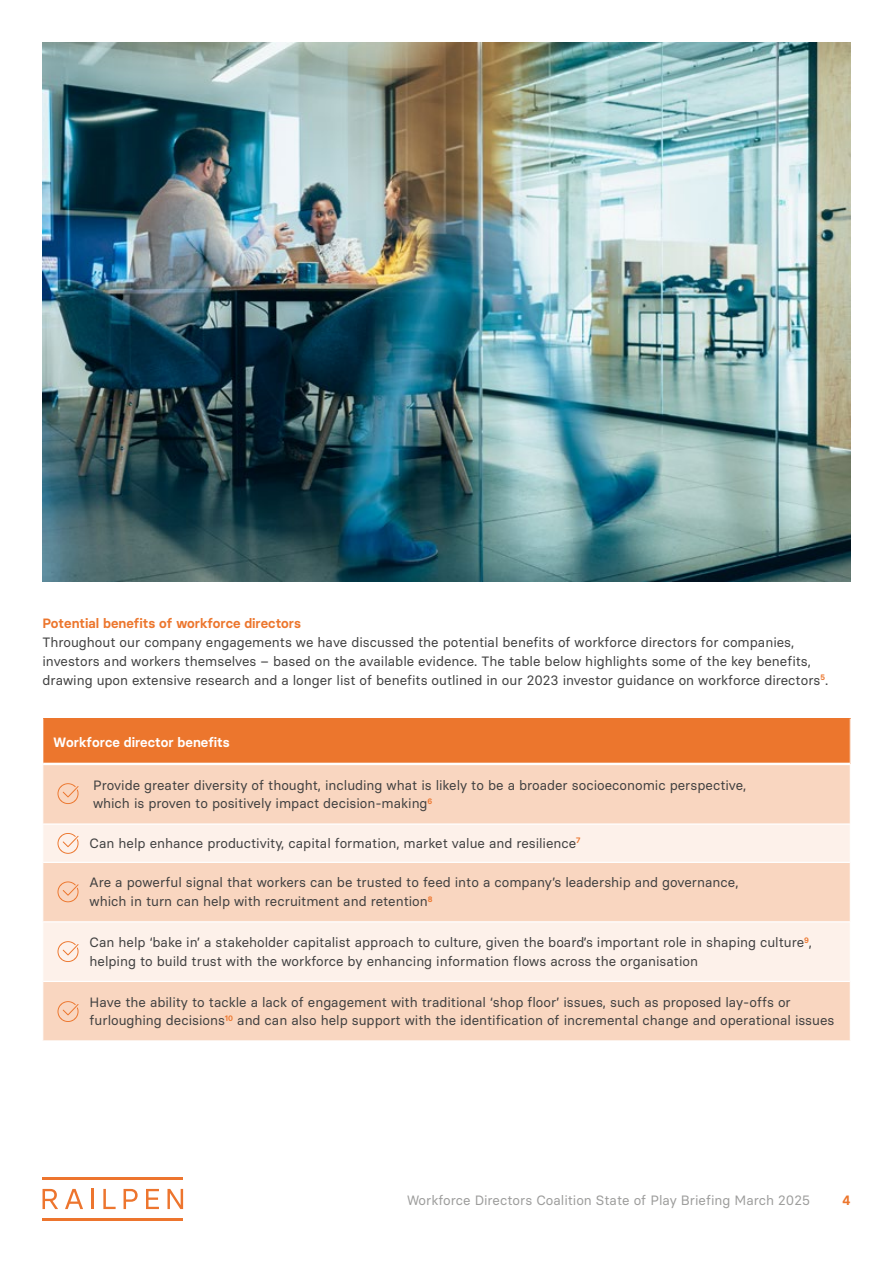
<style>
.page{position:relative;width:893px;height:1263px;background:#fff}
.page>*{position:absolute;margin:0;border:0;box-sizing:border-box;transform-origin:0 0}
.t1{font:13.5px/18.8px "Basier Square";color:#404040}
.t2{font:13.5px "Basier Square";color:#9d9d9c}
.t3{font:600 13.5px "Basier Square";color:#ec762d}
.t4{font:600 13.5px "Basier Square";color:#fff}
</style>
<div class="page">
<svg style="left:43px;top:1189px;width:15px;height:20px"></svg>
<svg style="left:65px;top:1189px;width:18px;height:20px"></svg>
<hr style="left:91px;top:1189px;width:3px;height:20px;background:#ed752e">
<svg style="left:103px;top:1189px;width:13px;height:20px"></svg>
<svg style="left:124px;top:1189px;width:14px;height:20px"></svg>
<hr style="left:43px;top:1218px;width:140px;height:2px;background:#ed752e">
<hr style="left:43px;top:1177px;width:140px;height:3px;background:#ed752e">
<svg style="left:146px;top:1189px;width:13px;height:20px"></svg>
<svg style="left:167px;top:1189px;width:16px;height:20px"></svg>
<div style="left:43px;top:718px;width:807px;height:46px;background:#ec762d"></div>
<div style="left:44px;top:765px;width:806px;height:275px;background:#f9d6c0"></div>
<svg style="left:44px;top:825px;width:806px;height:156px;background:#fbe6da"></svg>
<hr style="left:43px;top:718px;width:1px;height:46px;background:#fff">
<hr style="left:43px;top:763px;width:807px;height:2px;background:#fff">
<hr style="left:43px;top:862px;width:807px;height:1px;background:#fff">
<hr style="left:43px;top:921px;width:807px;height:1px;background:#fff">
<hr style="left:43px;top:981px;width:807px;height:1px;background:#fff">
<hr style="left:43px;top:823px;width:807px;height:2px;background:#fff">
<svg style="left:58px;top:783px;width:21px;height:21px"></svg>
<svg style="left:58px;top:833px;width:21px;height:21px"></svg>
<svg style="left:58px;top:881px;width:21px;height:21px"></svg>
<svg style="left:58px;top:941px;width:21px;height:21px"></svg>
<svg style="left:58px;top:1001px;width:21px;height:21px"></svg>
<img style="left:43px;top:43px;width:807px;height:538px">
<p class="t3" style="left:43px;top:615px;width:260px">Potential benefits of workforce directors</p>
<p class="t1" style="left:43px;top:633px;width:787px">Throughout our company engagements we have discussed the potential benefits of workforce directors for companies, investors and workers themselves – based on the available evidence. The table below highlights some of the key benefits, drawing upon extensive research and a longer list of benefits outlined in our 2023 investor guidance on workforce directors<sup>5</sup>.</p>
<p class="t4" style="left:54px;top:734px;width:178px">Workforce director benefits</p>
<p class="t1" style="left:93px;top:775px;width:655px">Provide greater diversity of thought, including what is likely to be a broader socioeconomic perspective, which is proven to positively impact decision-making<sup>6</sup></p>
<p class="t1" style="left:90px;top:833px;width:492px">Can help enhance productivity, capital formation, market value and resilience<sup>7</sup></p>
<p class="t1" style="left:90px;top:873px;width:650px">Are a powerful signal that workers can be trusted to feed into a company’s leadership and governance, which in turn can help with recruitment and retention<sup>8</sup></p>
<p class="t1" style="left:90px;top:933px;width:724px">Can help ‘bake in’ a stakeholder capitalist approach to culture, given the board’s important role in shaping culture<sup>9</sup>, helping to build trust with the workforce by enhancing information flows across the organisation</p>
<p class="t1" style="left:90px;top:992px;width:746px">Have the ability to tackle a lack of engagement with traditional ‘shop floor’ issues, such as proposed lay-offs or furloughing decisions<sup>10</sup> and can also help support with the identification of incremental change and operational issues</p>
<p class="t2" style="left:407px;top:1192px;width:404px">Workforce Directors Coalition State of Play Briefing March 2025</p>
<p class="t3" style="left:842px;top:1192px;width:9px">4</p>
</div>
